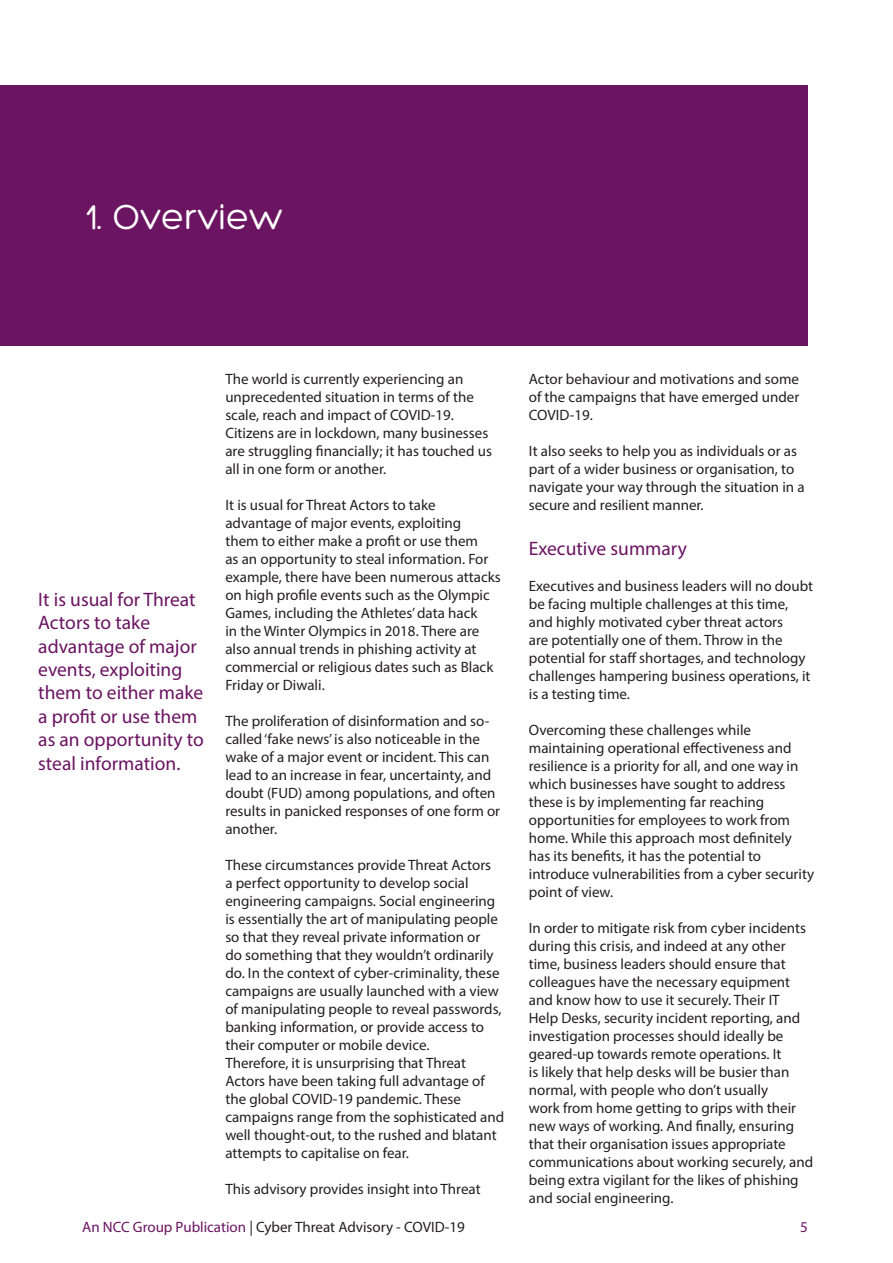
<style>
.page{position:relative;width:893px;height:1263px;background:#fff}
.page>*{position:absolute;margin:0;border:0;box-sizing:border-box;transform-origin:0 0}
.t1{font:37.5px "Hero";color:#fff}
.t2{font:19.5px/23.4px "Myriad Pro";color:#6b1462}
.t3{font:15px/18px "Myriad Pro";color:#231f20}
.t4{font:15px "Myriad Pro";color:#6b1462}
.s1{color:#6b1462}
</style>
<div class="page">
<div style="left:0;top:85px;width:808px;height:260px;background:#6b1462"></div>
<p class="t1" style="left:85px;top:198px;width:199px">1. Overview</p>
<p class="t2" style="left:38px;top:587px;width:167px">It is usual for Threat<br>Actors to take advantage of major events, exploiting them to either make a profit or use them as an opportunity to steal information.</p>
<p class="t3" style="left:225px;top:369px;width:268px">The world is currently experiencing an unprecedented situation in terms of the scale, reach and impact of COVID-19.<br>Citizens are in lockdown, many businesses are struggling financially; it has touched us all in one form or another.</p>
<p class="t3" style="left:225px;top:495px;width:277px">It is usual for Threat Actors to take advantage of major events, exploiting<br>them to either make a profit or use them<br>as an opportunity to steal information. For example, there have been numerous attacks on high profile events such as the Olympic Games, including the Athletes’ data hack<br>in the Winter Olympics in 2018. There are also annual trends in phishing activity at commercial or religious dates such as Black Friday or Diwali.</p>
<p class="t3" style="left:225px;top:711px;width:276px">The proliferation of disinformation and so&shy;called ‘fake news’ is also noticeable in the wake of a major event or incident. This can lead to an increase in fear, uncertainty, and doubt (FUD) among populations, and often results in panicked responses of one form or another.</p>
<p class="t3" style="left:225px;top:855px;width:278px">These circumstances provide Threat Actors a perfect opportunity to develop social engineering campaigns. Social engineering is essentially the art of manipulating people so that they reveal private information or<br>do something that they wouldn’t ordinarily do. In the context of cyber-criminality, these campaigns are usually launched with a view of manipulating people to reveal passwords, banking information, or provide access to their computer or mobile device.</p>
<p class="t3" style="left:225px;top:1053px;width:280px">Therefore, it is unsurprising that Threat Actors have been taking full advantage of the global COVID-19 pandemic. These campaigns range from the sophisticated and well thought-out, to the rushed and blatant attempts to capitalise on fear.</p>
<p class="t3" style="left:225px;top:1179px;width:257px">This advisory provides insight into Threat</p>
<p class="t3" style="left:529px;top:369px;width:272px;text-align:justify">Actor behaviour and motivations and some of the campaigns that have emerged under COVID-19.</p>
<p class="t3" style="left:529px;top:441px;width:277px">It also seeks to help you as individuals or as part of a wider business or organisation, to navigate your way through the situation in a secure and resilient manner.</p>
<p class="t2" style="left:529px;top:536px;width:160px">Executive summary</p>
<p class="t3" style="left:529px;top:576px;width:286px">Executives and business leaders will no doubt be facing multiple challenges at this time, and highly motivated cyber threat actors<br>are potentially one of them. Throw in the potential for staff shortages, and technology challenges hampering business operations, it is a testing time.</p>
<p class="t3" style="left:529px;top:720px;width:287px">Overcoming these challenges while maintaining operational effectiveness and resilience is a priority for all, and one way in which businesses have sought to address these is by implementing far reaching opportunities for employees to work from home. While this approach most definitely has its benefits, it has the potential to introduce vulnerabilities from a cyber security point of view.</p>
<p class="t3" style="left:529px;top:918px;width:286px">In order to mitigate risk from cyber incidents during this crisis, and indeed at any other time, business leaders should ensure that colleagues have the necessary equipment and know how to use it securely. Their IT<br>Help Desks, security incident reporting, and investigation processes should ideally be geared-up towards remote operations. It<br>is likely that help desks will be busier than normal, with people who don’t usually<br>work from home getting to grips with their new ways of working. And finally, ensuring that their organisation issues appropriate communications about working securely, and being extra vigilant for the likes of phishing and social engineering.</p>
<p class="t3" style="left:82px;top:1217px;width:384px"><span class="s1">An NCC Group Publication</span> | Cyber Threat Advisory - COVID-19</p>
<p class="t4" style="left:800px;top:1217px;width:9px">5</p>
</div>
